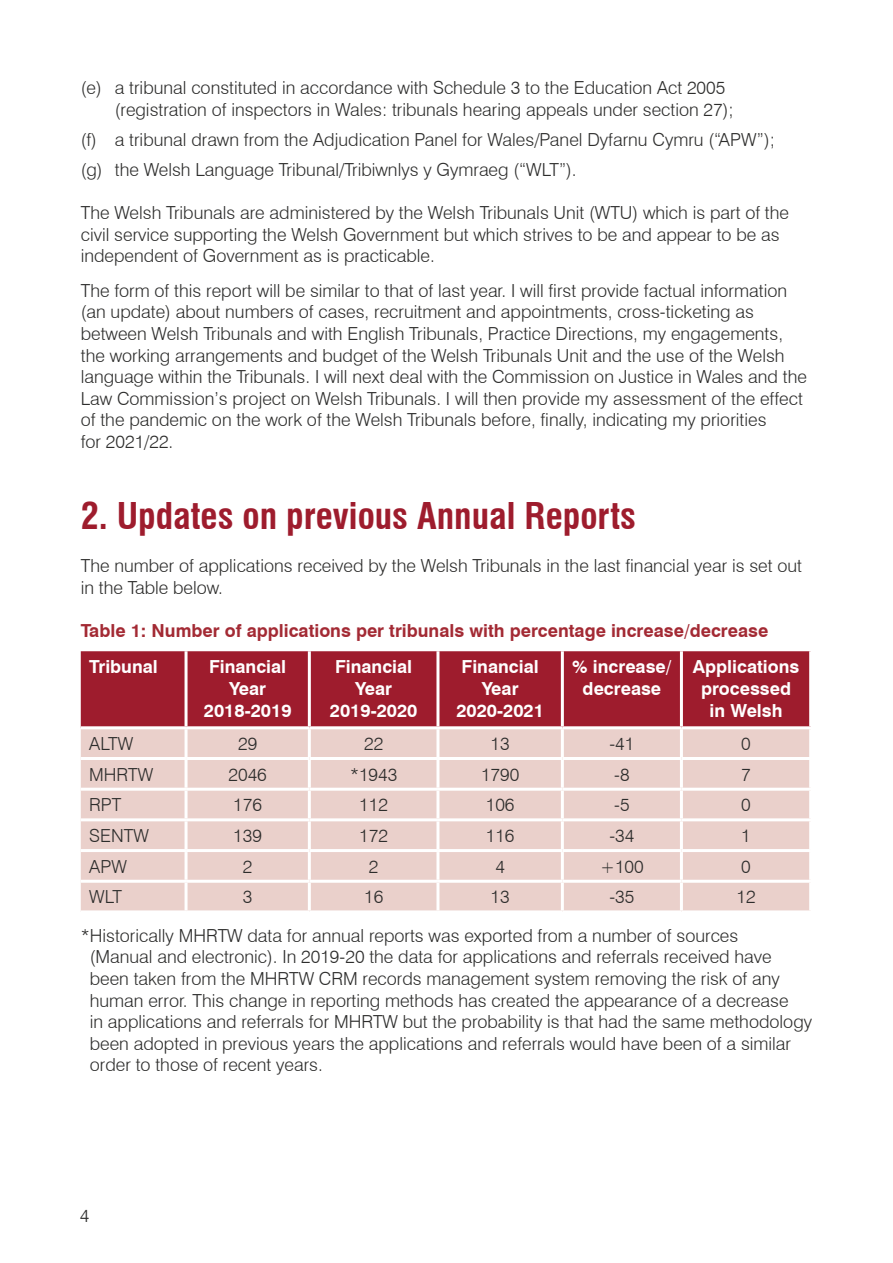
<style>
.page{position:relative;width:893px;height:1263px;background:#fff}
.page>*{position:absolute;margin:0;border:0;box-sizing:border-box;transform-origin:0 0}
.H1_Heading{font:700 condensed 36px "Swiss 721 BT";color:#9e1c2d}
.Body_Text{font:300 18px/21.6px "Swiss 721 BT";color:#2d2d2c}
.Indented_text_for__a{font:300 18px/21.6px "Swiss 721 BT";color:#2d2d2c}
.H4_Table_Heading_Cen{font:700 18px/21.6px "Swiss 721 BT";color:#fff;text-align:center}
.H3_Sub_sub_heading{font:700 18px "Swiss 721 BT";color:#a32a34}
.Table_Text_Centred{font:300 18px "Swiss 721 BT";color:#2d2d2c}
.Last_indented__a__te{font:300 18px "Swiss 721 BT";color:#2d2d2c}
.Table_Text{font:300 18px "Swiss 721 BT";color:#2d2d2c}
.H4_Table_Heading_Lef{font:700 18px "Swiss 721 BT";color:#fff}
</style>
<div class="page">
<div style="left:81px;top:651px;width:728px;height:75px;background:#9e1c2d"></div>
<div style="left:81px;top:729px;width:728px;height:181px;background:#ead0cb"></div>
<hr style="left:185px;top:729px;width:3px;height:28px;background:#fff">
<hr style="left:308px;top:729px;width:3px;height:28px;background:#fff">
<hr style="left:436px;top:729px;width:3px;height:28px;background:#fff">
<hr style="left:561px;top:729px;width:3px;height:28px;background:#fff">
<hr style="left:680px;top:729px;width:3px;height:28px;background:#fff">
<hr style="left:186px;top:757px;width:123px;height:3px;background:#fff">
<hr style="left:185px;top:760px;width:3px;height:28px;background:#fff">
<hr style="left:309px;top:757px;width:129px;height:3px;background:#fff">
<hr style="left:308px;top:760px;width:3px;height:28px;background:#fff">
<hr style="left:438px;top:757px;width:124px;height:3px;background:#fff">
<hr style="left:436px;top:760px;width:3px;height:28px;background:#fff">
<hr style="left:562px;top:757px;width:119px;height:3px;background:#fff">
<hr style="left:561px;top:760px;width:3px;height:28px;background:#fff">
<hr style="left:681px;top:757px;width:131px;height:3px;background:#fff">
<hr style="left:680px;top:760px;width:3px;height:28px;background:#fff">
<hr style="left:186px;top:788px;width:123px;height:3px;background:#fff">
<hr style="left:185px;top:791px;width:3px;height:27px;background:#fff">
<hr style="left:309px;top:788px;width:129px;height:3px;background:#fff">
<hr style="left:308px;top:791px;width:3px;height:27px;background:#fff">
<hr style="left:438px;top:788px;width:124px;height:3px;background:#fff">
<hr style="left:436px;top:791px;width:3px;height:27px;background:#fff">
<hr style="left:562px;top:788px;width:119px;height:3px;background:#fff">
<hr style="left:561px;top:791px;width:3px;height:27px;background:#fff">
<hr style="left:681px;top:788px;width:131px;height:3px;background:#fff">
<hr style="left:680px;top:791px;width:3px;height:27px;background:#fff">
<hr style="left:186px;top:818px;width:123px;height:3px;background:#fff">
<hr style="left:185px;top:821px;width:3px;height:28px;background:#fff">
<hr style="left:309px;top:818px;width:129px;height:3px;background:#fff">
<hr style="left:308px;top:821px;width:3px;height:28px;background:#fff">
<hr style="left:438px;top:818px;width:124px;height:3px;background:#fff">
<hr style="left:436px;top:821px;width:3px;height:28px;background:#fff">
<hr style="left:562px;top:818px;width:119px;height:3px;background:#fff">
<hr style="left:561px;top:821px;width:3px;height:28px;background:#fff">
<hr style="left:681px;top:818px;width:131px;height:3px;background:#fff">
<hr style="left:680px;top:821px;width:3px;height:28px;background:#fff">
<hr style="left:185px;top:852px;width:3px;height:28px;background:#fff">
<hr style="left:308px;top:852px;width:3px;height:28px;background:#fff">
<hr style="left:436px;top:852px;width:3px;height:28px;background:#fff">
<hr style="left:561px;top:852px;width:3px;height:28px;background:#fff">
<hr style="left:681px;top:849px;width:131px;height:3px;background:#fff">
<hr style="left:680px;top:852px;width:3px;height:28px;background:#fff">
<hr style="left:185px;top:883px;width:3px;height:27px;background:#fff">
<hr style="left:308px;top:883px;width:3px;height:27px;background:#fff">
<hr style="left:436px;top:883px;width:3px;height:27px;background:#fff">
<hr style="left:561px;top:883px;width:3px;height:27px;background:#fff">
<hr style="left:681px;top:880px;width:131px;height:3px;background:#fff">
<hr style="left:680px;top:883px;width:3px;height:27px;background:#fff">
<hr style="left:185px;top:651px;width:3px;height:75px;background:#fff">
<hr style="left:308px;top:651px;width:3px;height:75px;background:#fff">
<hr style="left:436px;top:651px;width:3px;height:75px;background:#fff">
<hr style="left:561px;top:651px;width:3px;height:75px;background:#fff">
<hr style="left:680px;top:651px;width:3px;height:75px;background:#fff">
<hr style="left:81px;top:757px;width:105px;height:3px;background:#fff">
<hr style="left:81px;top:788px;width:105px;height:3px;background:#fff">
<hr style="left:81px;top:818px;width:105px;height:3px;background:#fff">
<hr style="left:81px;top:849px;width:105px;height:3px;background:#fff">
<hr style="left:186px;top:849px;width:123px;height:3px;background:#fff">
<hr style="left:309px;top:849px;width:129px;height:3px;background:#fff">
<hr style="left:438px;top:849px;width:124px;height:3px;background:#fff">
<hr style="left:562px;top:849px;width:119px;height:3px;background:#fff">
<hr style="left:81px;top:880px;width:105px;height:3px;background:#fff">
<hr style="left:186px;top:880px;width:123px;height:3px;background:#fff">
<hr style="left:309px;top:880px;width:129px;height:3px;background:#fff">
<hr style="left:438px;top:880px;width:124px;height:3px;background:#fff">
<hr style="left:562px;top:880px;width:119px;height:3px;background:#fff">
<p class="Indented_text_for__a" style="left:115px;top:77px;width:620px;text-indent:-34px">(e) a tribunal constituted in accordance with Schedule 3 to the Education Act 2005 (registration of inspectors in Wales: tribunals hearing appeals under section 27);</p>
<p class="Indented_text_for__a" style="left:81px;top:129px;width:696px">(f) a tribunal drawn from the Adjudication Panel for Wales/Panel Dyfarnu Cymru (“APW”);</p>
<p class="Last_indented__a__te" style="left:81px;top:159px;width:497px">(g) the Welsh Language Tribunal/Tribiwnlys y Gymraeg (“WLT”).</p>
<p class="Body_Text" style="left:81px;top:202px;width:710px">The Welsh Tribunals are administered by the Welsh Tribunals Unit (WTU) which is part of the civil service supporting the Welsh Government but which strives to be and appear to be as independent of Government as is practicable.</p>
<p class="Body_Text" style="left:81px;top:279px;width:728px">The form of this report will be similar to that of last year. I will first provide factual information (an update) about numbers of cases, recruitment and appointments, cross-ticketing as between Welsh Tribunals and with English Tribunals, Practice Directions, my engagements, the working arrangements and budget of the Welsh Tribunals Unit and the use of the Welsh language within the Tribunals. I will next deal with the Commission on Justice in Wales and the Law Commission’s project on Welsh Tribunals. I will then provide my assessment of the effect of the pandemic on the work of the Welsh Tribunals before, finally, indicating my priorities<br>for 2021/22.</p>
<h1 class="H1_Heading" style="left:81px;top:495px;width:557px">2. Updates on previous Annual Reports</h1>
<p class="Body_Text" style="left:81px;top:555px;width:723px">The number of applications received by the Welsh Tribunals in the last financial year is set out in the Table below.</p>
<h2 class="H3_Sub_sub_heading" style="left:81px;top:619px;width:689px">Table 1: Number of applications per tribunals with percentage increase/decrease</h2>
<h3 class="H4_Table_Heading_Lef" style="left:89px;top:656px;width:70px">Tribunal</h3>
<h4 class="H4_Table_Heading_Cen" style="left:204px;top:656px;width:89px">Financial<br>Year<br>2018-2019</h4>
<h4 class="H4_Table_Heading_Cen" style="left:330px;top:656px;width:89px">Financial<br>Year<br>2019-2020</h4>
<h4 class="H4_Table_Heading_Cen" style="left:456px;top:656px;width:89px">Financial<br>Year<br>2020-2021</h4>
<h4 class="H4_Table_Heading_Cen" style="left:572px;top:656px;width:101px">% increase/ decrease</h4>
<h4 class="H4_Table_Heading_Cen" style="left:693px;top:656px;width:108px">Applications processed in Welsh</h4>
<p class="Table_Text" style="left:89px;top:733px;width:46px">ALTW</p>
<p class="Table_Text_Centred" style="left:238px;top:733px;width:21px">29</p>
<p class="Table_Text_Centred" style="left:364px;top:733px;width:21px">22</p>
<p class="Table_Text_Centred" style="left:491px;top:733px;width:21px">13</p>
<p class="Table_Text_Centred" style="left:609px;top:733px;width:27px">-41</p>
<p class="Table_Text_Centred" style="left:741px;top:733px;width:11px">0</p>
<p class="Table_Text" style="left:89px;top:763px;width:66px">MHRTW</p>
<p class="Table_Text_Centred" style="left:229px;top:763px;width:40px">2046</p>
<p class="Table_Text_Centred" style="left:350px;top:763px;width:49px">*1943</p>
<p class="Table_Text_Centred" style="left:481px;top:763px;width:40px">1790</p>
<p class="Table_Text_Centred" style="left:614px;top:763px;width:17px">-8</p>
<p class="Table_Text_Centred" style="left:741px;top:763px;width:11px">7</p>
<p class="Table_Text" style="left:89px;top:794px;width:34px">RPT</p>
<p class="Table_Text_Centred" style="left:233px;top:794px;width:30px">176</p>
<p class="Table_Text_Centred" style="left:359px;top:794px;width:30px">112</p>
<p class="Table_Text_Centred" style="left:486px;top:794px;width:30px">106</p>
<p class="Table_Text_Centred" style="left:614px;top:794px;width:17px">-5</p>
<p class="Table_Text_Centred" style="left:741px;top:794px;width:11px">0</p>
<p class="Table_Text" style="left:89px;top:825px;width:61px">SENTW</p>
<p class="Table_Text_Centred" style="left:233px;top:825px;width:30px">139</p>
<p class="Table_Text_Centred" style="left:359px;top:825px;width:30px">172</p>
<p class="Table_Text_Centred" style="left:486px;top:825px;width:30px">116</p>
<p class="Table_Text_Centred" style="left:609px;top:825px;width:27px">-34</p>
<p class="Table_Text_Centred" style="left:741px;top:825px;width:11px">1</p>
<p class="Table_Text" style="left:89px;top:855px;width:39px">APW</p>
<p class="Table_Text_Centred" style="left:243px;top:855px;width:11px">2</p>
<p class="Table_Text_Centred" style="left:369px;top:855px;width:11px">2</p>
<p class="Table_Text_Centred" style="left:495px;top:855px;width:11px">4</p>
<p class="Table_Text_Centred" style="left:600px;top:855px;width:45px">+100</p>
<p class="Table_Text_Centred" style="left:741px;top:855px;width:11px">0</p>
<p class="Table_Text" style="left:89px;top:886px;width:34px">WLT</p>
<p class="Table_Text_Centred" style="left:243px;top:886px;width:11px">3</p>
<p class="Table_Text_Centred" style="left:364px;top:886px;width:21px">16</p>
<p class="Table_Text_Centred" style="left:491px;top:886px;width:21px">13</p>
<p class="Table_Text_Centred" style="left:609px;top:886px;width:27px">-35</p>
<p class="Table_Text_Centred" style="left:736px;top:886px;width:21px">12</p>
<p class="Body_Text" style="left:90px;top:924px;width:724px;text-indent:-9px">*Historically MHRTW data for annual reports was exported from a number of sources<br>(Manual and electronic). In 2019-20 the data for applications and referrals received have been taken from the MHRTW CRM records management system removing the risk of any human error. This change in reporting methods has created the appearance of a decrease<br>in applications and referrals for MHRTW but the probability is that had the same methodology been adopted in previous years the applications and referrals would have been of a similar order to those of recent years.</p>
<p class="Body_Text" style="left:80px;top:1205px;width:11px">4</p>
</div>
